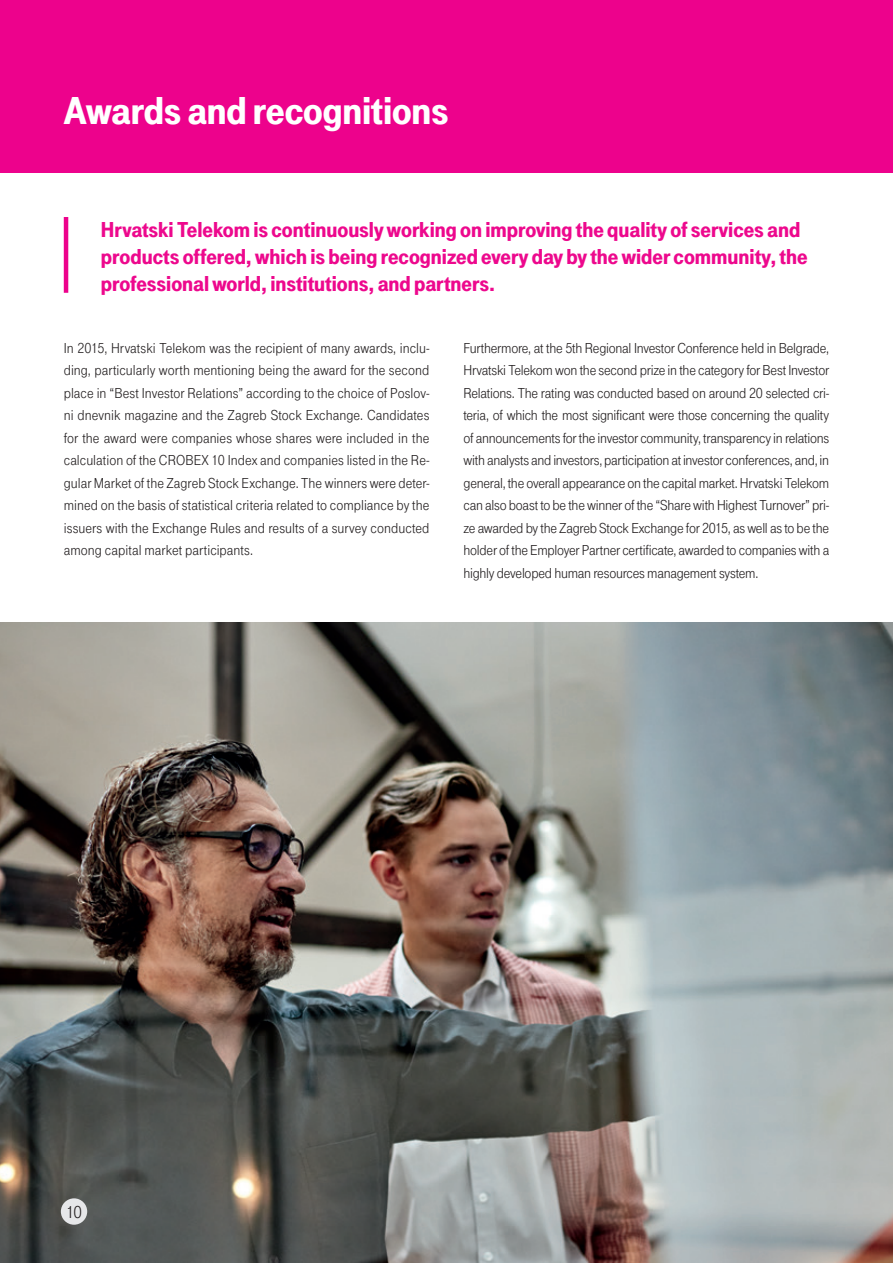
<style>
.page{position:relative;width:893px;height:1263px;background:#fff}
.page>*{position:absolute;margin:0;border:0;box-sizing:border-box;transform-origin:0 0}
.podnaslov{font:40.5px "Tele Grotesk Ultr";letter-spacing:-.005em;color:#fff}
.podnaslov-2{font:22.5px/27px "Tele Grotesk Ultr";color:#ed088d}
.t1{font:18px "Tele Grotesk Norm";color:#231f20}
.t{font:15px/22.5px "Tele Grotesk Norm";letter-spacing:-.005em;color:#231f20;text-align:justify}
</style>
<div class="page">
<div style="left:0;top:0;width:893px;height:173px;background:#ed028c"></div>
<hr style="left:64px;top:217px;width:4px;height:76px;background:#ed028c">
<img style="left:0;top:623px;width:893px;height:640px">
<div style="left:61px;top:1198px;width:26px;height:27px;background:#e6e7e9;border-radius:50%"></div>
<p class="podnaslov" style="left:64px;top:88px;width:386px">Awards and recognitions</p>
<p class="podnaslov-2" style="left:101px;top:217px;width:708px">Hrvatski Telekom is continuously working on improving the quality of services and products offered, which is being recognized every day by the wider community, the professional world, institutions, and partners.</p>
<p class="t" style="left:64px;top:337px;width:367px">In 2015, Hrvatski Telekom was the recipient of many awards, inclu&shy;ding, particularly worth mentioning being the award for the second place in “Best Investor Relations” according to the choice of Poslov&shy;ni dnevnik magazine and the Zagreb Stock Exchange. Candidates for the award were companies whose shares were included in the calculation of the CROBEX 10 Index and companies listed in the Re&shy;gular Market of the Zagreb Stock Exchange. The winners were deter&shy;mined on the basis of statistical criteria related to compliance by the issuers with the Exchange Rules and results of a survey conducted among capital market participants.</p>
<p class="t" style="left:463px;top:337px;width:367px">Furthermore, at the 5th Regional Investor Conference held in Belgrade, Hrvatski Telekom won the second prize in the category for Best Investor Relations. The rating was conducted based on around 20 selected cri&shy;teria, of which the most significant were those concerning the quality of announcements for the investor community, transparency in relations with analysts and investors, participation at investor conferences, and, in general, the overall appearance on the capital market. Hrvatski Telekom can also boast to be the winner of the “Share with Highest Turnover” pri&shy;ze awarded by the Zagreb Stock Exchange for 2015, as well as to be the holder of the Employer Partner certificate, awarded to companies with a highly developed human resources management system.</p>
<p class="t1" style="left:66px;top:1202px;width:17px">10</p>
</div>
